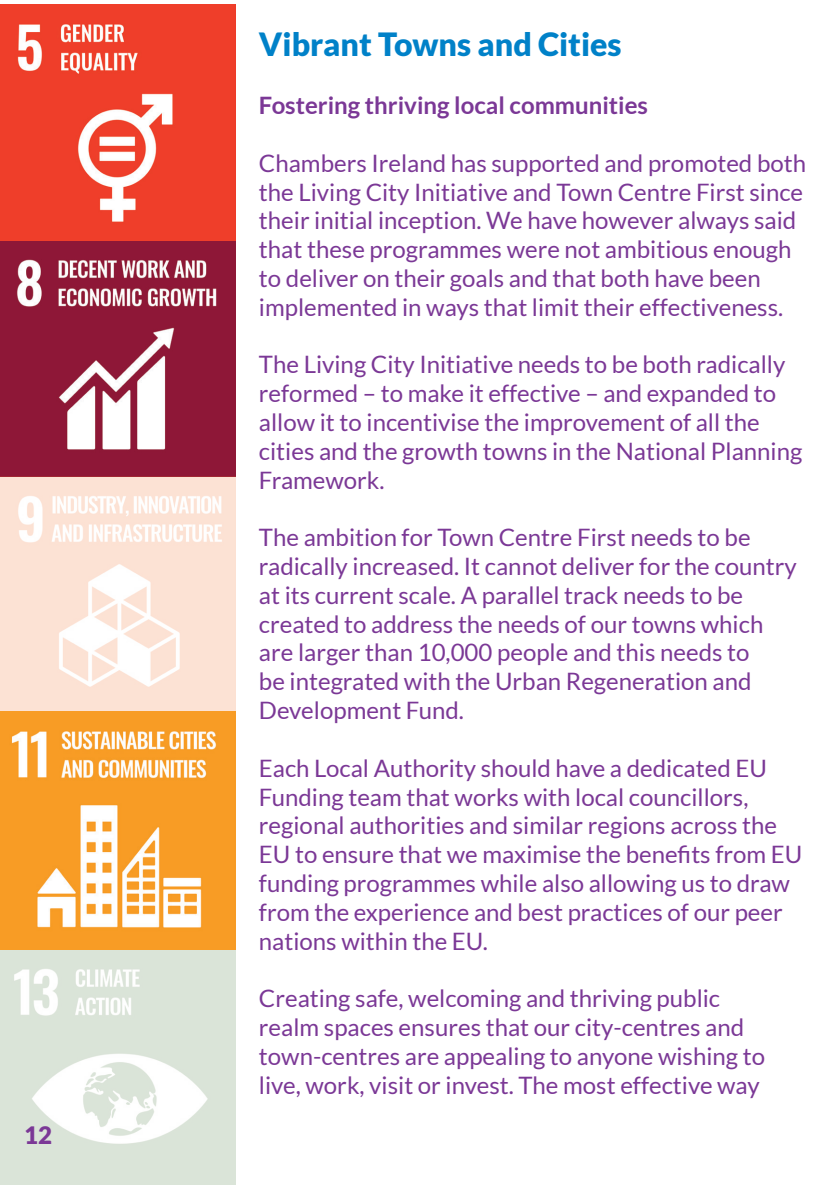
<style>
.page{position:relative;width:840px;height:1191px;background:#fff}
.page>*{position:absolute;margin:0;border:0;box-sizing:border-box;transform-origin:0 0}
.t1{font:900 32px "Lato";color:#0081c8}
.t2{font:24px/28.8px "Lato";color:#7b3896}
.t3{font:700 24px "Lato";color:#7b3896}
.t4{font:900 24px "Lato";color:#7b3896}
</style>
<div class="page">
<img style="left:0;top:5px;width:235px;height:1180px">
<p class="t4" style="left:24px;top:1121px;width:29px">12</p>
<p class="t1" style="left:259px;top:26px;width:364px">Vibrant Towns and Cities</p>
<p class="t3" style="left:259px;top:92px;width:390px">Fostering thriving local communities</p>
<p class="t2" style="left:259px;top:148px;width:548px">Chambers Ireland has supported and promoted both the Living City Initiative and Town Centre First since their initial inception. We have however always said that these programmes were not ambitious enough to deliver on their goals and that both have been implemented in ways that limit their effectiveness.</p>
<p class="t2" style="left:259px;top:350px;width:544px">The Living City Initiative needs to be both radically reformed – to make it effective – and expanded to allow it to incentivise the improvement of all the cities and the growth towns in the National Planning Framework.</p>
<p class="t2" style="left:259px;top:523px;width:539px">The ambition for Town Centre First needs to be radically increased. It cannot deliver for the country at its current scale. A parallel track needs to be created to address the needs of our towns which are larger than 10,000 people and this needs to<br>be integrated with the Urban Regeneration and Development Fund.</p>
<p class="t2" style="left:259px;top:753px;width:544px">Each Local Authority should have a dedicated EU Funding team that works with local councillors, regional authorities and similar regions across the EU to ensure that we maximise the benefits from EU funding programmes while also allowing us to draw from the experience and best practices of our peer nations within the EU.</p>
<p class="t2" style="left:259px;top:984px;width:507px">Creating safe, welcoming and thriving public realm spaces ensures that our city-centres and town-centres are appealing to anyone wishing to live, work, visit or invest. The most effective way</p>
</div>
